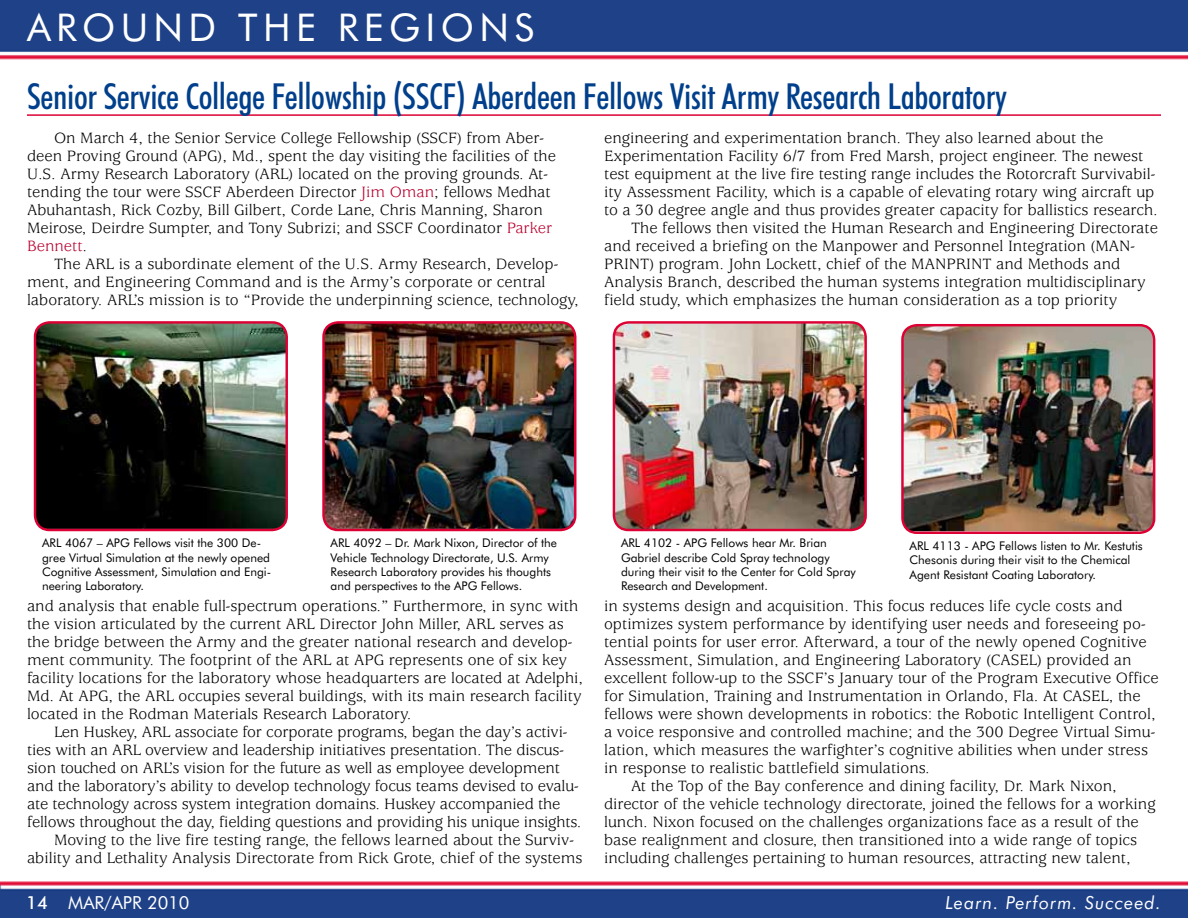
<style>
.page{position:relative;width:1188px;height:918px;background:#fff}
.page>*{position:absolute;margin:0;border:0;box-sizing:border-box;transform-origin:0 0}
.t1{font:38.25px "Futura BT";letter-spacing:.14em;color:#fff}
.t2{font:500 condensed 36px "Futura BT";letter-spacing:-.01em;color:#003f8b}
.t3{font:italic 18px "Futura BT";letter-spacing:.06em;color:#fff}
.t4{font:18px "Futura BT";color:#fff}
.t5{font:16.5px/18px "Usherwood";color:#000}
.t6{font:12px/14.4px "Futura BT";color:#000}
.s1{color:#b8012d}
.s2{font-weight:500}
</style>
<div class="page">
<img style="left:0;top:0;width:1188px;height:918px">
<hr style="left:27px;top:114px;width:1134px;height:2px;background:#dc0034">
<img style="left:324px;top:322px;width:251px;height:207px">
<div style="left:322px;top:321px;width:254px;height:210px;border:2px solid #dc0034;border-radius:15px"></div>
<img style="left:902px;top:325px;width:252px;height:206px">
<div style="left:901px;top:324px;width:254px;height:210px;border:2px solid #dc0034;border-radius:15px"></div>
<img style="left:35px;top:322px;width:252px;height:207px">
<div style="left:34px;top:321px;width:254px;height:210px;border:2px solid #dc0034;border-radius:15px"></div>
<img style="left:614px;top:322px;width:252px;height:208px">
<div style="left:613px;top:321px;width:254px;height:210px;border:2px solid #dc0034;border-radius:15px"></div>
<h1 class="t1" style="left:27px;top:5px;width:30px">aro</h1>
<h1 class="t1" style="left:121px;top:5px;width:415px">un d the r eg ions</h1>
<h2 class="t2" style="left:27px;top:74px;width:981px">Senior Service College Fellowship (SSCF) Aberdeen Fellows Visit Army Research Laboratory</h2>
<p class="t5" style="left:27px;top:129px;width:530px;text-indent:27px">On March 4, the Senior Service College Fellowship (SSCF) from Aber&shy;deen Proving Ground (APG), Md., spent the day visiting the facilities of the U.S. Army Research Laboratory (ARL) located on the proving grounds. At&shy;tending the tour were SSCF Aberdeen Director <span class="s1">Jim Oman</span>; fellows Medhat Abuhantash, Rick Cozby, Bill Gilbert, Corde Lane, Chris Manning, Sharon Meirose, Deirdre Sumpter, and Tony Subrizi; and SSCF Coordinator <span class="s1">Parker Bennett</span>.</p>
<p class="t5" style="left:27px;top:255px;width:553px;text-indent:27px">The ARL is a subordinate element of the U.S. Army Research, Develop&shy;ment, and Engineering Command and is the Army’s corporate or central laboratory. ARL’s mission is to “Provide the underpinning science, technology,</p>
<p class="t5" style="left:604px;top:129px;width:501px">engineering and experimentation branch. They also learned about the</p>
<p class="t5" style="left:604px;top:147px;width:541px">Experimentation Facility 6/7 from Fred Marsh, project engineer. The newest</p>
<p class="t5" style="left:604px;top:165px;width:553px">test equipment at the live fire testing range includes the Rotorcraft Survivabil-</p>
<p class="t5" style="left:604px;top:183px;width:552px">ity Assessment Facility, which is a capable of elevating rotary wing aircraft up</p>
<p class="t5" style="left:604px;top:201px;width:555px">to a 30 degree angle and thus provides greater capacity for ballistics research.</p>
<p class="t5" style="left:631px;top:219px;width:528px">The fellows then visited the Human Research and Engineering Directorate</p>
<p class="t5" style="left:604px;top:237px;width:533px">and received a briefing on the Manpower and Personnel Integration (MAN-</p>
<p class="t5" style="left:604px;top:255px;width:518px">PRINT) program. John Lockett, chief of the MANPRINT and Methods and</p>
<p class="t5" style="left:604px;top:273px;width:543px">Analysis Branch, described the human systems integration multidisciplinary</p>
<p class="t5" style="left:604px;top:291px;width:515px">field study, which emphasizes the human consideration as a top priority</p>
<p class="t6" style="left:331px;top:536px;width:228px">ARL 4092 – Dr. Mark Nixon, Director of the Vehicle Technology Directorate, U.S. Army Research Laboratory provides his thoughts and perspectives to the APG Fellows.</p>
<p class="t6" style="left:910px;top:538px;width:235px">ARL 4113 - APG Fellows listen to Mr. Kestutis<br>Chesonis during their visit to the Chemical<br>Agent Resistant Coating Laboratory.</p>
<p class="t6" style="left:42px;top:536px;width:231px">ARL 4067 – APG Fellows visit the 300 De&shy;gree Virtual Simulation at the newly opened Cognitive Assessment, Simulation and Engi&shy;neering Laboratory.</p>
<p class="t6" style="left:621px;top:536px;width:236px">ARL 4102 - APG Fellows hear Mr. Brian Gabriel describe Cold Spray technology during their visit to the Center for Cold Spray Research and Development.</p>
<p class="t5" style="left:27px;top:597px;width:558px">and analysis that enable full-spectrum operations.” Furthermore, in sync with the vision articulated by the current ARL Director John Miller, ARL serves as the bridge between the Army and the greater national research and develop&shy;ment community. The footprint of the ARL at APG represents one of six key facility locations for the laboratory whose headquarters are located at Adelphi, Md. At APG, the ARL occupies several buildings, with its main research facility located in the Rodman Materials Research Laboratory.</p>
<p class="t5" style="left:54px;top:723px;width:515px">Len Huskey, ARL associate for corporate programs, began the day’s activi-</p>
<p class="t5" style="left:27px;top:741px;width:539px">ties with an ARL overview and leadership initiatives presentation. The discus-</p>
<p class="t5" style="left:27px;top:759px;width:534px">sion touched on ARL’s vision for the future as well as employee development</p>
<p class="t5" style="left:27px;top:777px;width:553px">and the laboratory’s ability to develop technology focus teams devised to evalu-</p>
<p class="t5" style="left:27px;top:795px;width:535px">ate technology across system integration domains. Huskey accompanied the</p>
<p class="t5" style="left:27px;top:813px;width:556px">fellows throughout the day, fielding questions and providing his unique insights.</p>
<p class="t5" style="left:54px;top:831px;width:522px">Moving to the live fire testing range, the fellows learned about the Surviv-</p>
<p class="t5" style="left:27px;top:849px;width:557px">ability and Lethality Analysis Directorate from Rick Grote, chief of the systems</p>
<p class="t5" style="left:604px;top:597px;width:520px">in systems design and acquisition. This focus reduces life cycle costs and</p>
<p class="t5" style="left:604px;top:615px;width:543px">optimizes system performance by identifying user needs and foreseeing po-</p>
<p class="t5" style="left:604px;top:633px;width:544px">tential points for user error. Afterward, a tour of the newly opened Cognitive</p>
<p class="t5" style="left:604px;top:651px;width:529px">Assessment, Simulation, and Engineering Laboratory (CASEL) provided an</p>
<p class="t5" style="left:604px;top:669px;width:556px">excellent follow-up to the SSCF’s January tour of the Program Executive Office</p>
<p class="t5" style="left:604px;top:687px;width:538px">for Simulation, Training and Instrumentation in Orlando, Fla. At CASEL, the</p>
<p class="t5" style="left:604px;top:705px;width:553px">fellows were shown developments in robotics: the Robotic Intelligent Control,</p>
<p class="t5" style="left:604px;top:723px;width:553px">a voice responsive and controlled machine; and the 300 Degree Virtual Simu-</p>
<p class="t5" style="left:604px;top:741px;width:545px">lation, which measures the warfighter’s cognitive abilities when under stress</p>
<p class="t5" style="left:604px;top:759px;width:327px">in response to realistic battlefield simulations.</p>
<p class="t5" style="left:631px;top:777px;width:487px">At the Top of the Bay conference and dining facility, Dr. Mark Nixon,</p>
<p class="t5" style="left:604px;top:795px;width:553px">director of the vehicle technology directorate, joined the fellows for a working</p>
<p class="t5" style="left:604px;top:813px;width:536px">lunch. Nixon focused on the challenges organizations face as a result of the</p>
<p class="t5" style="left:604px;top:831px;width:535px">base realignment and closure, then transitioned into a wide range of topics</p>
<p class="t5" style="left:604px;top:849px;width:528px">including challenges pertaining to human resources, attracting new talent,</p>
<p class="t4" style="left:26px;top:892px;width:165px"><span class="s2">14</span> MAR/APR 2010</p>
<p class="t3" style="left:945px;top:892px;width:217px">Learn. Perform. Succeed.</p>
</div>
